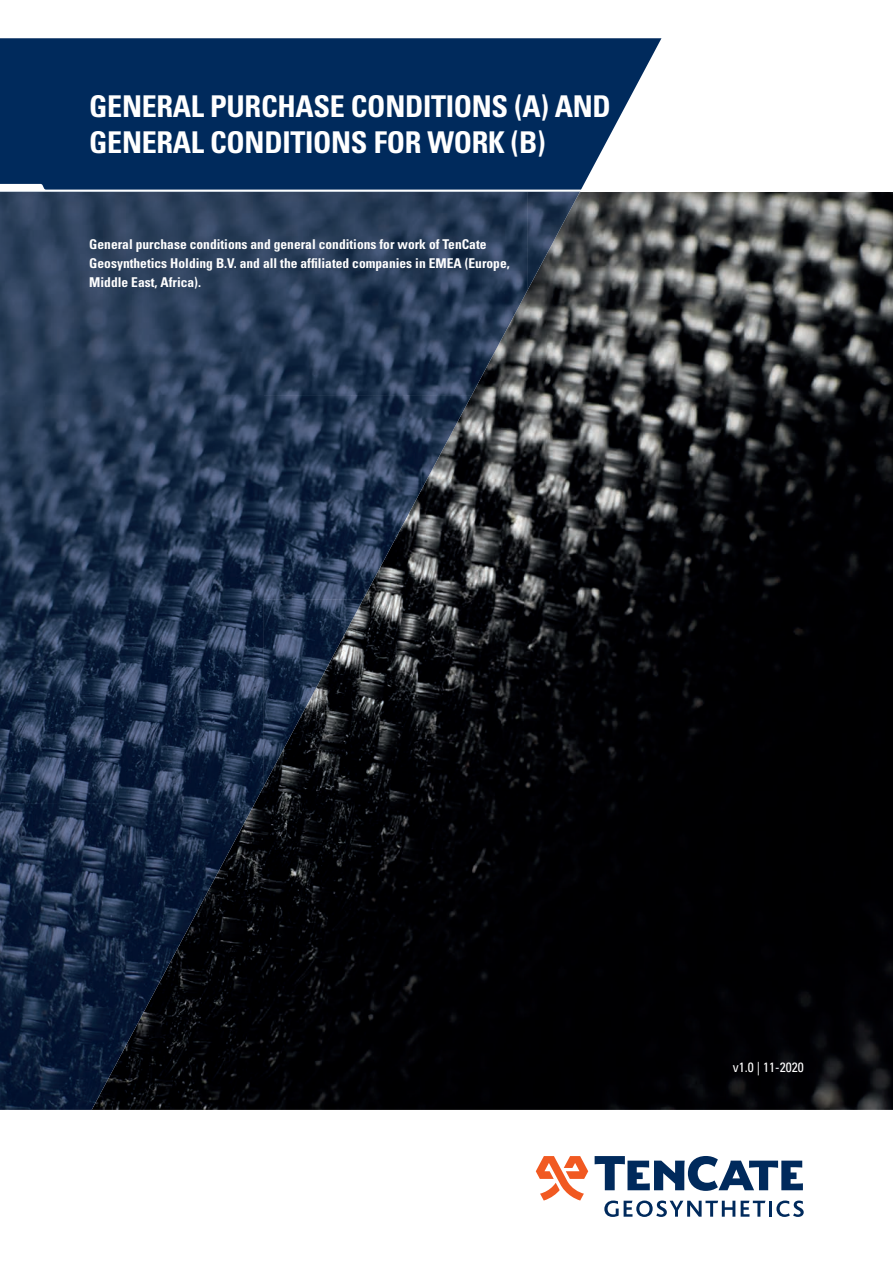
<style>
.page{position:relative;width:893px;height:1263px;background:#fff}
.page>*{position:absolute;margin:0;border:0;box-sizing:border-box;transform-origin:0 0}
.t1{font:700 condensed 30px/36px "Univers";letter-spacing:-.01em;color:#fff}
.t2{font:700 condensed 13.5px/19.2px "Univers";color:#fff}
.t3{font:condensed 13.5px "Univers";color:#fff}
</style>
<div class="page">
<img style="left:146px;top:191px;width:747px;height:919px">
<img style="left:0;top:191px;width:528px;height:205px">
<img style="left:527px;top:191px;width:53px;height:99px">
<img style="left:0;top:395px;width:422px;height:205px">
<img style="left:422px;top:395px;width:50px;height:94px">
<img style="left:0;top:599px;width:264px;height:205px">
<img style="left:263px;top:599px;width:100px;height:103px">
<img style="left:263px;top:701px;width:46px;height:86px">
<img style="left:0;top:803px;width:211px;height:205px">
<img style="left:211px;top:803px;width:44px;height:83px">
<img style="left:0;top:1008px;width:146px;height:102px">
<div style="left:0;top:38px;width:661px;height:146px;background:#002a5c"></div>
<svg style="left:595px;top:1156px;width:208px;height:35px"></svg>
<svg style="left:536px;top:1156px;width:52px;height:44px"></svg>
<svg style="left:604px;top:1200px;width:131px;height:17px"></svg>
<svg style="left:741px;top:1201px;width:24px;height:16px"></svg>
<hr style="left:769px;top:1201px;width:3px;height:16px;background:#002a5c">
<svg style="left:776px;top:1200px;width:28px;height:17px"></svg>
<svg style="left:41px;top:184px;width:543px;height:6px"></svg>
<h1 class="t1" style="left:89px;top:88px;width:523px">GENERAL PURCHASE CONDITIONS (A) AND<br>GENERAL CONDITIONS FOR WORK (B)</h1>
<p class="t2" style="left:89px;top:234px;width:422px">General purchase conditions and general conditions for work of TenCate<br>Geosynthetics Holding B.V. and all the affiliated companies in EMEA (Europe,<br>Middle East, Africa).</p>
<p class="t3" style="left:733px;top:1058px;width:72px">v1.0 | 11-2020</p>
</div>
